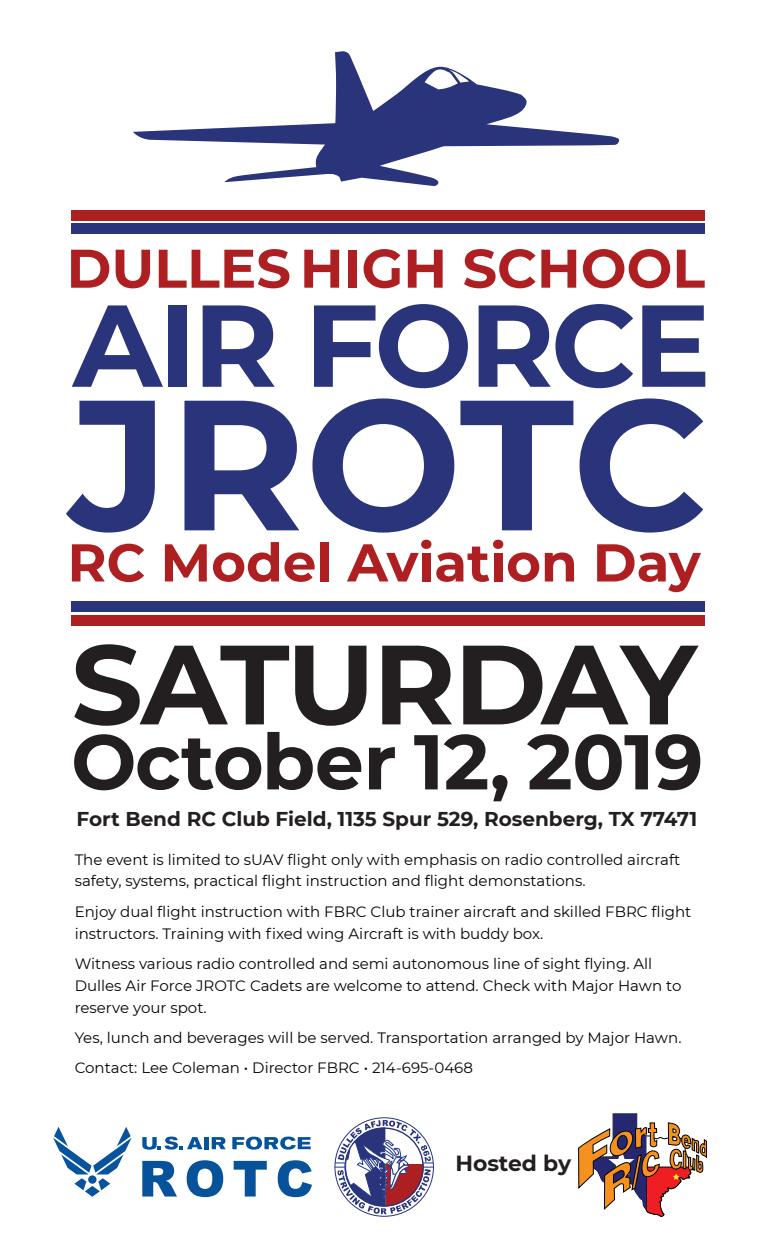
<style>
.page{position:relative;width:765px;height:1260px;background:#fff}
.page>*{position:absolute;margin:0;border:0;box-sizing:border-box;transform-origin:0 0}
.t1{font:700 116.25px "Montserrat";letter-spacing:-.03em;color:#29347b}
.t2{font:700 112.5px "Montserrat";letter-spacing:-.025em;color:#231f20}
.t3{font:700 77.5px "Montserrat";letter-spacing:-.005em;color:#231f20}
.t4{font:700 21.88px "Montserrat";color:#231f20}
.t5{font:700 20px "Montserrat";color:#231f20}
.t6{font:15px/21.8px "Montserrat";color:#040503}
</style>
<div class="page">
<svg style="left:578px;top:1114px;width:129px;height:103px"></svg>
<svg style="left:335px;top:1120px;width:98px;height:97px"></svg>
<svg style="left:53px;top:1127px;width:79px;height:70px"></svg>
<div style="left:88px;top:1175px;width:9px;height:9px;background:#07539d;border-radius:50%"></div>
<svg style="left:142px;top:1161px;width:35px;height:36px"></svg>
<svg style="left:187px;top:1160px;width:36px;height:37px"></svg>
<svg style="left:234px;top:1161px;width:33px;height:36px"></svg>
<svg style="left:278px;top:1160px;width:34px;height:37px"></svg>
<svg style="left:142px;top:1137px;width:60px;height:13px"></svg>
<hr style="left:204px;top:1137px;width:4px;height:12px;background:#06539b">
<svg style="left:212px;top:1137px;width:14px;height:12px"></svg>
<svg style="left:232px;top:1137px;width:79px;height:13px"></svg>
<svg style="left:66px;top:401px;width:89px;height:132px"></svg>
<svg style="left:184px;top:401px;width:115px;height:129px"></svg>
<svg style="left:312px;top:398px;width:142px;height:135px"></svg>
<svg style="left:460px;top:401px;width:113px;height:129px"></svg>
<svg style="left:580px;top:398px;width:123px;height:135px"></svg>
<svg style="left:71px;top:250px;width:38px;height:38px"></svg>
<svg style="left:116px;top:250px;width:34px;height:38px"></svg>
<svg style="left:159px;top:249px;width:130px;height:39px"></svg>
<svg style="left:304px;top:250px;width:35px;height:38px"></svg>
<div style="left:348px;top:250px;width:9px;height:38px;background:#ae1f22"></div>
<svg style="left:364px;top:249px;width:36px;height:39px"></svg>
<svg style="left:408px;top:250px;width:35px;height:38px"></svg>
<svg style="left:464px;top:249px;width:71px;height:39px"></svg>
<svg style="left:541px;top:250px;width:35px;height:38px"></svg>
<svg style="left:583px;top:249px;width:87px;height:39px"></svg>
<svg style="left:677px;top:250px;width:28px;height:38px"></svg>
<svg style="left:72px;top:544px;width:72px;height:38px"></svg>
<svg style="left:165px;top:544px;width:42px;height:37px"></svg>
<svg style="left:213px;top:542px;width:66px;height:40px"></svg>
<svg style="left:285px;top:552px;width:30px;height:30px"></svg>
<div style="left:320px;top:542px;width:8px;height:39px;background:#ae1f22"></div>
<svg style="left:347px;top:540px;width:192px;height:42px"></svg>
<svg style="left:545px;top:552px;width:29px;height:29px"></svg>
<svg style="left:597px;top:544px;width:104px;height:48px"></svg>
<svg style="left:133px;top:51px;width:487px;height:135px"></svg>
<div style="left:71px;top:223px;width:634px;height:11px;background:#29347b"></div>
<div style="left:71px;top:210px;width:634px;height:11px;background:#ae1f22"></div>
<div style="left:71px;top:601px;width:634px;height:11px;background:#29347b"></div>
<div style="left:71px;top:615px;width:634px;height:10px;background:#ae1f22"></div>
<h1 class="t1" style="left:73px;top:262px;width:639px">AIR FORCE</h1>
<h2 class="t2" style="left:71px;top:603px;width:627px">SATURDAY</h2>
<h3 class="t3" style="left:71px;top:706px;width:634px">October 12, 2019</h3>
<h3 class="t5" style="left:77px;top:804px;width:622px">Fort Bend RC Club Field, 1135 Spur 529, Rosenberg, TX 77471</h3>
<p class="t6" style="left:75px;top:848px;width:607px">The event is limited to sUAV flight only with emphasis on radio controlled aircraft safety, systems, practical flight instruction and flight demonstations.</p>
<p class="t6" style="left:75px;top:900px;width:618px">Enjoy dual flight instruction with FBRC Club trainer aircraft and skilled FBRC flight instructors. Training with fixed wing Aircraft is with buddy box.</p>
<p class="t6" style="left:75px;top:952px;width:608px">Witness various radio controlled and semi autonomous line of sight flying. All<br>Dulles Air Force JROTC Cadets are welcome to attend. Check with Major Hawn to reserve your spot.</p>
<p class="t6" style="left:75px;top:1022px;width:608px;line-height:30.5px">Yes, lunch and beverages will be served. Transportation arranged by Major Hawn.<br>Contact: Lee Coleman • Director FBRC • 214-695-0468</p>
<h3 class="t4" style="left:455px;top:1148px;width:117px">Hosted by</h3>
</div>
